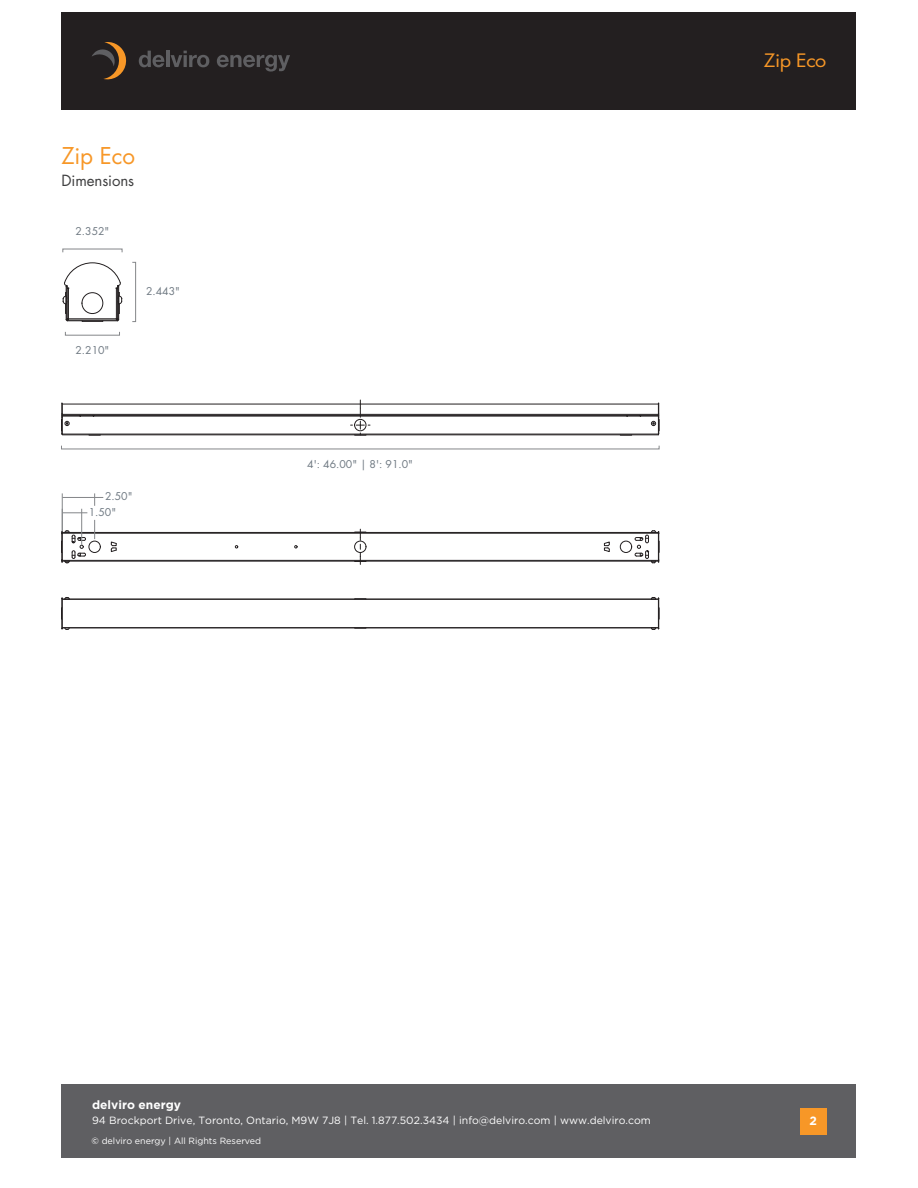
<style>
.page{position:relative;width:918px;height:1188px;background:#fff}
.page>*{position:absolute;margin:0;border:0;box-sizing:border-box;transform-origin:0 0}
.t1{font:22.5px "Futura Std";letter-spacing:-.005em;color:#f79727}
.t2{font:18px "Futura Std";letter-spacing:-.025em;color:#f79727;scale:1.1 1}
.t3{font:15px "Futura Std";letter-spacing:-.005em;color:#3e3e3f}
.t4{font:700 12px "Gotham";color:#fff}
.t5{font:10.5px "Gotham";color:#fff}
.t6{font:10.5px/15.9px "Futura Std";color:#6f7982}
.t7{font:9px "Gotham";color:#fff}
.s1{font-weight:500}
</style>
<div class="page">
<div style="left:62px;top:1085px;width:794px;height:73px;background:#5f5f62"></div>
<svg style="left:354px;top:598px;width:12px;height:1px"></svg>
<svg style="left:354px;top:628px;width:12px;height:1px"></svg>
<hr style="left:62px;top:627px;width:596px;height:1px;background:#231f20">
<hr style="left:62px;top:599px;width:596px;height:1px;background:#231f20">
<svg style="left:651px;top:597px;width:8px;height:3px"></svg>
<svg style="left:651px;top:627px;width:8px;height:3px"></svg>
<hr style="left:658px;top:598px;width:1px;height:31px;background:#231f20">
<svg style="left:62px;top:627px;width:8px;height:3px"></svg>
<svg style="left:62px;top:597px;width:8px;height:3px"></svg>
<hr style="left:62px;top:598px;width:1px;height:31px;background:#231f20">
<svg style="left:61px;top:607px;width:1px;height:13px"></svg>
<div style="left:61px;top:445px;width:598px;height:4px;border:1px solid #848689"></div>
<svg style="left:61px;top:400px;width:598px;height:36px"></svg>
<hr style="left:62px;top:560px;width:596px;height:1px;background:#231f20">
<div style="left:62px;top:532px;width:597px;height:2px;border:1px solid #231f20"></div>
<hr style="left:62px;top:533px;width:596px;height:1px;background:#231f20">
<svg style="left:111px;top:541px;width:6px;height:11px"></svg>
<svg style="left:603px;top:541px;width:7px;height:11px"></svg>
<div style="left:620px;top:541px;width:12px;height:12px;border:1px solid #231f20;border-radius:50%"></div>
<div style="left:89px;top:541px;width:12px;height:12px;border:1px solid #231f20;border-radius:50%"></div>
<svg style="left:634px;top:530px;width:25px;height:34px"></svg>
<svg style="left:61px;top:509px;width:26px;height:55px"></svg>
<hr style="left:62px;top:497px;width:33px;height:1px;background:#848689">
<hr style="left:62px;top:493px;width:1px;height:38px;background:#848689">
<svg style="left:94px;top:520px;width:1px;height:19px"></svg>
<svg style="left:94px;top:493px;width:9px;height:13px"></svg>
<svg style="left:354px;top:529px;width:12px;height:35px"></svg>
<svg style="left:62px;top:262px;width:61px;height:60px"></svg>
<div style="left:63px;top:249px;width:59px;height:4px;border:1px solid #848689"></div>
<div style="left:132px;top:262px;width:4px;height:60px;border:1px solid #848689"></div>
<div style="left:800px;top:1108px;width:26px;height:27px;background:#f79727"></div>
<div style="left:62px;top:12px;width:794px;height:97px;background:#231f20"></div>
<svg style="left:92px;top:42px;width:35px;height:38px"></svg>
<svg style="left:139px;top:51px;width:26px;height:16px"></svg>
<hr style="left:166px;top:51px;width:3px;height:16px;background:#5f5f62">
<svg style="left:171px;top:51px;width:38px;height:16px"></svg>
<svg style="left:217px;top:55px;width:73px;height:17px"></svg>
<h1 class="t1" style="left:62px;top:141px;width:75px">Zip Eco</h1>
<h3 class="t3" style="left:62px;top:171px;width:74px">Dimensions</h3>
<p class="t6" style="left:76px;top:224px;width:35px">2.352"</p>
<p class="t6" style="left:146px;top:283px;width:35px">2.443"</p>
<p class="t6" style="left:76px;top:343px;width:35px">2.210"</p>
<p class="t6" style="left:89px;top:489px;width:45px;text-indent:16px">2.50"<br>1.50"</p>
<p class="t6" style="left:307px;top:456px;width:107px">4': 46.00" | 8': 91.0"</p>
<h2 class="t2" style="left:764px;top:49px;width:58px">Zip Eco</h2>
<p class="t4" style="left:92px;top:1097px;width:90px">delviro energy</p>
<p class="t5" style="left:92px;top:1115px;width:560px">94 Brockport Drive, Toronto, Ontario, M9W 7J8 | Tel. 1.877.502.3434 | info@delviro.com | www.delviro.com</p>
<p class="t4" style="left:810px;top:1114px;width:9px">2</p>
<p class="t7" style="left:92px;top:1136px;width:171px"><span class="s1">©</span> delviro energy | All Rights Reserved</p>
</div>
